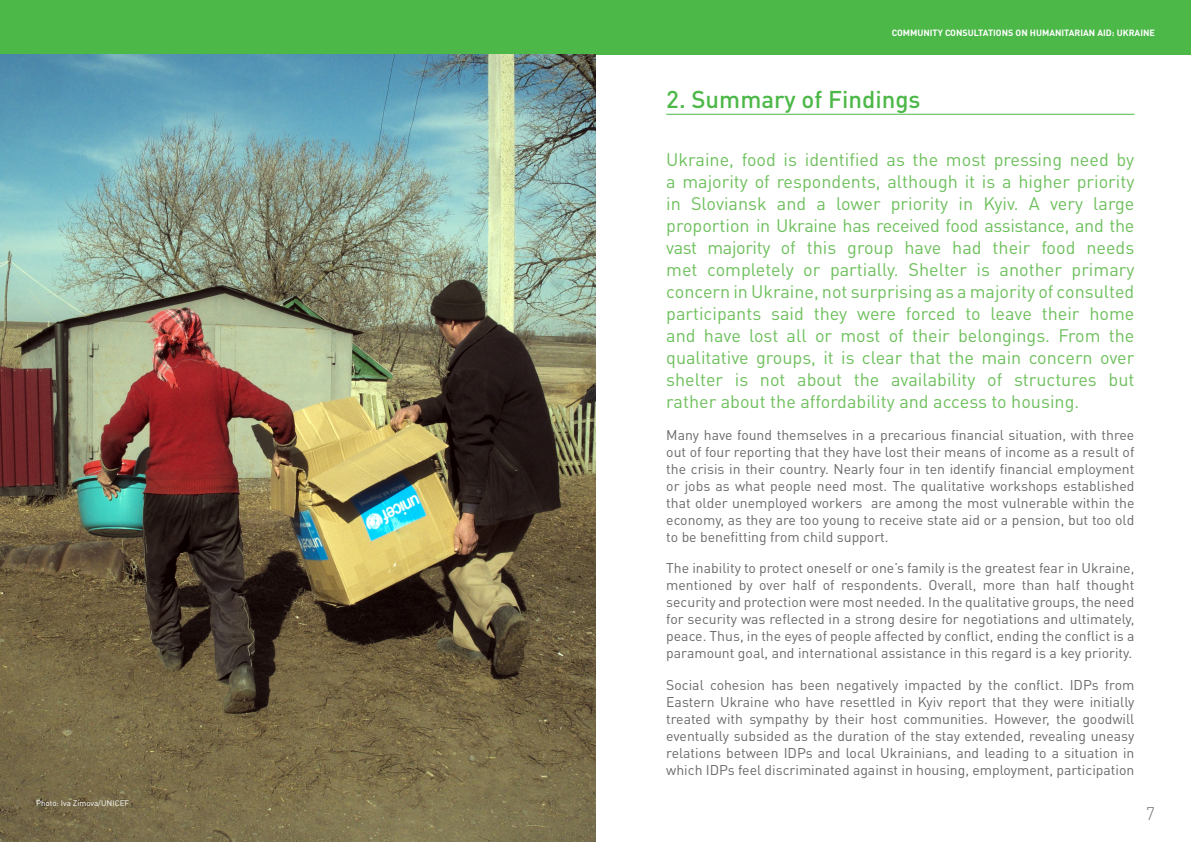
<style>
.page{position:relative;width:1191px;height:842px;background:#fff}
.page>*{position:absolute;margin:0;border:0;box-sizing:border-box;transform-origin:0 0}
.SECTION_HEAD{font:500 24px "DIN Pro";color:#4cb848}
.TEXT_14_17_SA__2{font:18px/22px "DIN Pro";color:#6ec05d;text-align:justify}
.t1{font:300 18px "DIN Pro";color:#76787b}
.TEXT_14_17_SA__2-2{font:14px/17px "DIN Pro";color:#69696c;text-align:justify}
.t2{font:700 9px "DIN Pro";color:#fff}
.TEXT_11_13_SA__1{font:8px "DIN Pro";color:#fff}
</style>
<div class="page">
<div style="left:595px;top:0;width:596px;height:54px;background:#4cb848"></div>
<div style="left:0;top:0;width:595px;height:54px;background:#4cb848"></div>
<hr style="left:666px;top:114px;width:468px;height:1px;background:#4cb848">
<img style="left:0;top:54px;width:595px;height:788px">
<p class="TEXT_11_13_SA__1" style="left:36px;top:798px;width:95px">Photo: Iva Zimova/UNICEF</p>
<p class="t2" style="left:891px;top:27px;width:265px">COMMUNITY CONSULTATIONS ON HUMANITARIAN AID: UKRAINE</p>
<p class="SECTION_HEAD" style="left:666px;top:83px;width:256px">2. Summary of Findings</p>
<p class="TEXT_14_17_SA__2" style="left:666px;top:148px;width:470px">Ukraine, food is identified as the most pressing need by a majority of respondents, although it is a higher priority in Sloviansk and a lower priority in Kyiv. A very large proportion in Ukraine has received food assistance, and the vast majority of this group have had their food needs met completely or partially. Shelter is another primary concern in Ukraine, not surprising as a majority of consulted participants said they were forced to leave their home and have lost all or most of their belongings. From the qualitative groups, it is clear that the main concern over shelter is not about the availability of structures but rather about the affordability and access to housing.</p>
<p class="TEXT_14_17_SA__2-2" style="left:666px;top:426px;width:470px">Many have found themselves in a precarious financial situation, with three out of four reporting that they have lost their means of income as a result of the crisis in their country. Nearly four in ten identify financial employment or jobs as what people need most. The qualitative workshops established that older unemployed workers are among the most vulnerable within the economy, as they are too young to receive state aid or a pension, but too old to be benefitting from child support.</p>
<p class="TEXT_14_17_SA__2-2" style="left:666px;top:559px;width:470px">The inability to protect oneself or one’s family is the greatest fear in Ukraine, mentioned by over half of respondents. Overall, more than half thought security and protection were most needed. In the qualitative groups, the need for security was reflected in a strong desire for negotiations and ultimately, peace. Thus, in the eyes of people affected by conflict, ending the conflict is a paramount goal, and international assistance in this regard is a key priority.</p>
<p class="TEXT_14_17_SA__2-2" style="left:666px;top:675px;width:470px">Social cohesion has been negatively impacted by the conflict. IDPs from Eastern Ukraine who have resettled in Kyiv report that they were initially treated with sympathy by their host communities. However, the goodwill eventually subsided as the duration of the stay extended, revealing uneasy relations between IDPs and local Ukrainians, and leading to a situation in which IDPs feel discriminated against in housing, employment, participation</p>
<p class="t1" style="left:1145px;top:801px;width:11px">7</p>
</div>
